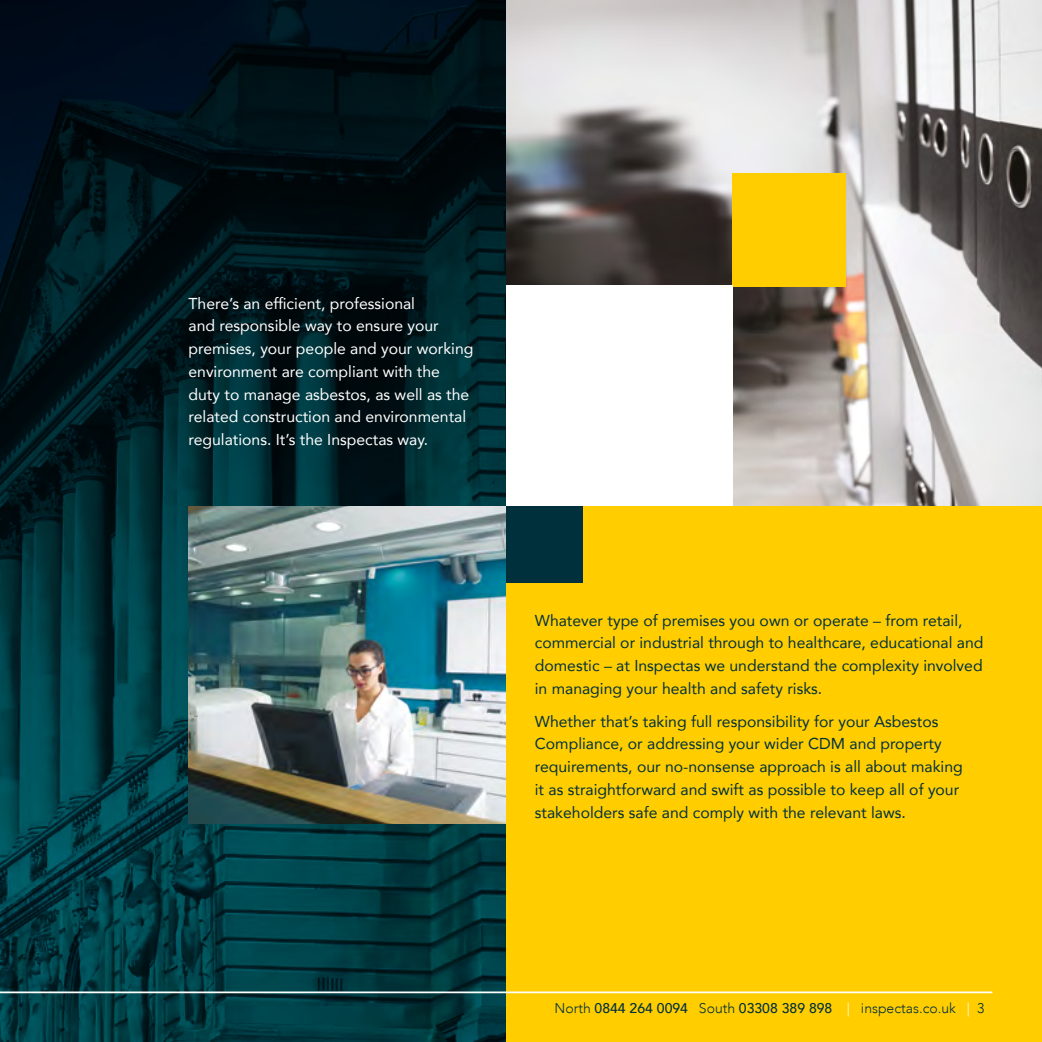
<style>
.page{position:relative;width:1042px;height:1042px;background:#fff}
.page>*{position:absolute;margin:0;border:0;box-sizing:border-box;transform-origin:0 0}
.t1{font:15.75px/22.8px "Avenir";color:#00303c}
.t2{font:15.75px/22.8px "Avenir";color:#fff}
.t3{font:300 14px "Avenir";color:#00303c}
.s1{font-weight:500}
.s2{color:#fff}
</style>
<div class="page">
<svg style="left:0;top:0;width:506px;height:1042px;background:#00262d"></svg>
<img style="left:189px;top:506px;width:317px;height:317px">
<img style="left:506px;top:0;width:536px;height:506px">
<div style="left:732px;top:173px;width:114px;height:113px;background:#ffcd00"></div>
<div style="left:506px;top:506px;width:536px;height:536px;background:#ffcd00"></div>
<div style="left:506px;top:285px;width:226px;height:221px;background:#fff"></div>
<div style="left:506px;top:506px;width:77px;height:77px;background:#00303c"></div>
<hr style="left:0;top:991px;width:992px;height:2px;background:#fff">
<p class="t2" style="left:189px;top:291px;width:286px">There’s an efficient, professional<br>and responsible way to ensure your premises, your people and your working environment are compliant with the duty to manage asbestos, as well as the related construction and environmental regulations. It’s the Inspectas way.</p>
<p class="t1" style="left:535px;top:608px;width:450px">Whatever type of premises you own or operate – from retail, commercial or industrial through to healthcare, educational and domestic – at Inspectas we understand the complexity involved in managing your health and safety risks.</p>
<p class="t1" style="left:535px;top:709px;width:429px">Whether that’s taking full responsibility for your Asbestos Compliance, or addressing your wider CDM and property requirements, our no-nonsense approach is all about making it as straightforward and swift as possible to keep all of your stakeholders safe and comply with the relevant laws.</p>
<p class="t3" style="left:554px;top:999px;width:431px">North <span class="s1">0844 264 0094</span> South <span class="s1">03308 389 898</span> <span class="s2">|</span> inspectas.co.uk <span class="s2">|</span> 3</p>
</div>
